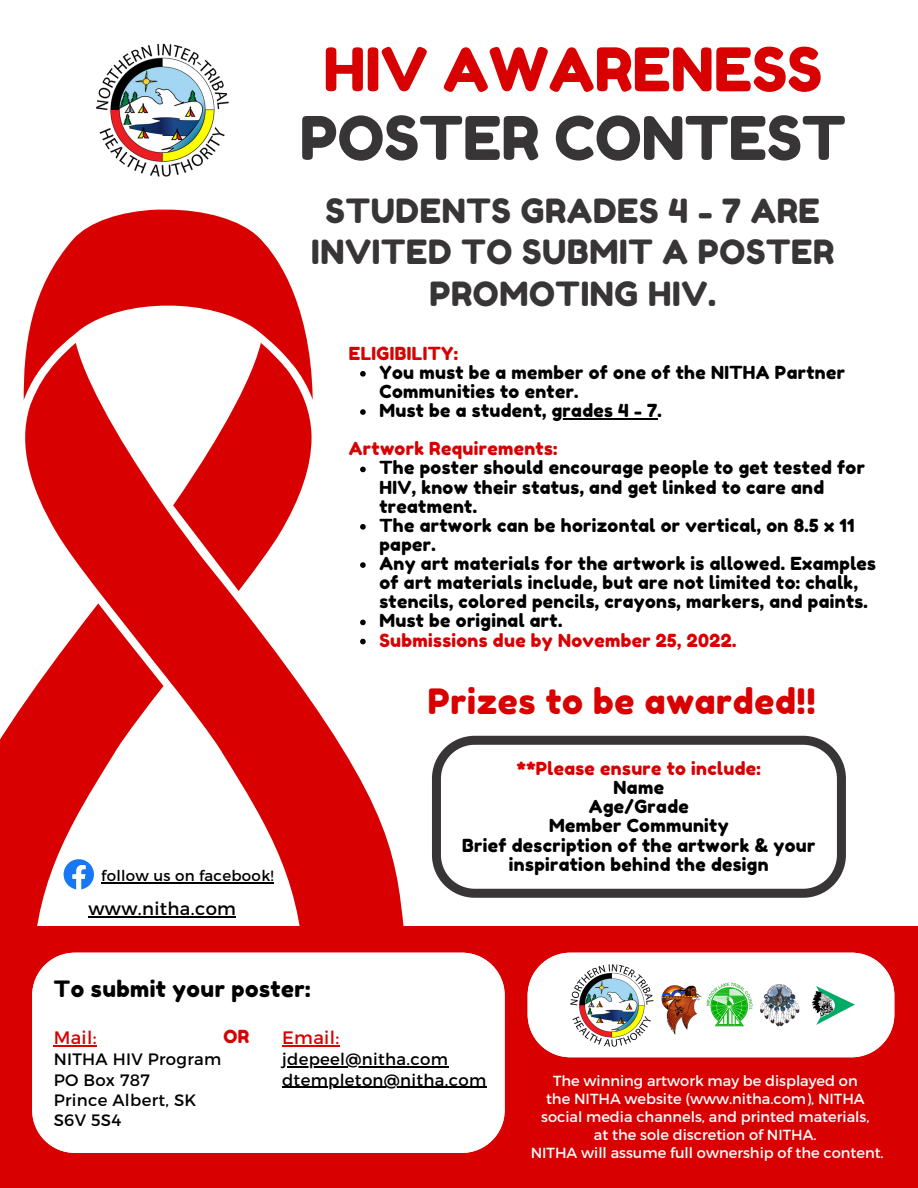
<style>
.page{position:relative;width:918px;height:1188px;background:#fff}
.page>*{position:absolute;margin:0;border:0;box-sizing:border-box;transform-origin:0 0}
.t1{font:60px "Fredoka One";color:#383536}
.t2{font:60px "Fredoka One";color:#d80000}
.t3{font:34.8px "Fredoka One";letter-spacing:.02em;color:#d80000}
.t4{font:33.3px/41.7px "Fredoka One";letter-spacing:.02em;color:#383536;text-align:center}
.t5{font:22.5px "Fredoka One";letter-spacing:.02em;color:#000}
.t6{font:18px/19.2px "Fredoka One";letter-spacing:.02em;color:#000}
.t7{font:18px "Fredoka One";letter-spacing:.02em;color:#d80000}
.t8{font:18px "Montserrat";letter-spacing:.02em;color:#000}
.t9{font:18px "Montserrat";letter-spacing:.02em;color:#d80000}
.t10{font:16.5px/20.2px "Montserrat";letter-spacing:.02em;color:#000}
.t11{font:15px "Montserrat";letter-spacing:.02em;color:#000}
.t12{font:14.55px/18px "Montserrat";color:#fff;text-align:center}
</style>
<div class="page">
<svg style="left:0;top:209px;width:413px;height:718px"></svg>
<div style="left:0;top:927px;width:918px;height:261px;background:#d80000"></div>
<img style="left:96px;top:43px;width:133px;height:134px">
<svg style="left:360px;top:371px;width:6px;height:6px"></svg>
<svg style="left:360px;top:409px;width:6px;height:6px"></svg>
<hr style="left:552px;top:418px;width:106px;height:1px;background:#000">
<svg style="left:360px;top:467px;width:6px;height:5px"></svg>
<svg style="left:360px;top:524px;width:6px;height:6px"></svg>
<svg style="left:360px;top:562px;width:6px;height:6px"></svg>
<svg style="left:360px;top:620px;width:6px;height:5px"></svg>
<svg style="left:360px;top:639px;width:6px;height:5px"></svg>
<svg style="left:432px;top:736px;width:414px;height:162px"></svg>
<div style="left:32px;top:953px;width:473px;height:200px;background:#fff"></div>
<hr style="left:54px;top:1045px;width:43px;height:1px;background:#d80000">
<div style="left:528px;top:953px;width:366px;height:104px;background:#fff"></div>
<img style="left:568px;top:960px;width:89px;height:89px">
<img style="left:760px;top:984px;width:40px;height:43px">
<img style="left:707px;top:982px;width:46px;height:45px">
<img style="left:660px;top:980px;width:44px;height:60px">
<img style="left:812px;top:986px;width:42px;height:39px">
<hr style="left:282px;top:1045px;width:58px;height:1px;background:#d80000">
<hr style="left:282px;top:1067px;width:166px;height:1px;background:#000">
<hr style="left:282px;top:1087px;width:205px;height:1px;background:#000">
<hr style="left:89px;top:916px;width:147px;height:1px;background:#000">
<svg style="left:64px;top:859px;width:30px;height:31px"></svg>
<hr style="left:101px;top:882px;width:173px;height:1px;background:#000">
<h1 class="t2" style="left:323px;top:33px;width:500px">HIV AWARENESS</h1>
<h1 class="t1" style="left:300px;top:102px;width:547px">POSTER CONTEST</h1>
<h3 class="t4" style="left:311px;top:189px;width:525px">STUDENTS GRADES 4 - 7 ARE<br>INVITED TO SUBMIT A POSTER<br>PROMOTING HIV.</h3>
<p class="t7" style="left:349px;top:342px;width:111px">ELIGIBILITY:</p>
<p class="t6" style="left:379px;top:363px;width:467px">You must be a member of one of the NITHA Partner<br>Communities to enter.<br>Must be a student, grades 4 - 7.</p>
<p class="t6" style="left:379px;top:458px;width:498px">The poster should encourage people to get tested for HIV, know their status, and get linked to care and treatment.<br>The artwork can be horizontal or vertical, on 8.5 x 11 paper.<br>Any art materials for the artwork is allowed. Examples of art materials include, but are not limited to: chalk, stencils, colored pencils, crayons, markers, and paints.<br>Must be original art.</p>
<p class="t7" style="left:379px;top:629px;width:358px">Submissions due by November 25, 2022.</p>
<p class="t7" style="left:349px;top:438px;width:210px">Artwork Requirements:</p>
<p class="t11" style="left:101px;top:866px;width:174px">follow us on facebook!</p>
<p class="t8" style="left:89px;top:897px;width:149px">www.nitha.com</p>
<h2 class="t3" style="left:428px;top:680px;width:390px">Prizes to be awarded!!</h2>
<p class="t7" style="left:517px;top:757px;width:245px">**Please ensure to include:</p>
<p class="t6" style="left:462px;top:778px;width:355px;text-align:center">Name<br>Age/Grade<br>Member Community<br>Brief description of the artwork &amp; your inspiration behind the design</p>
<p class="t5" style="left:54px;top:975px;width:258px">To submit your poster:</p>
<p class="t9" style="left:282px;top:1026px;width:59px">Email:</p>
<p class="t10" style="left:282px;top:1049px;width:206px">jdepeel@nitha.com dtempleton@nitha.com</p>
<p class="t7" style="left:223px;top:1026px;width:27px">OR</p>
<p class="t9" style="left:54px;top:1026px;width:44px">Mail:</p>
<p class="t10" style="left:54px;top:1049px;width:169px">NITHA HIV Program<br>PO Box 787<br>Prince Albert, SK<br>S6V 5S4</p>
<p class="t12" style="left:531px;top:1071px;width:355px">The winning artwork may be displayed on<br>the NITHA website (www.nitha.com), NITHA social media channels, and printed materials,<br>at the sole discretion of NITHA.<br>NITHA will assume full ownership of the content.</p>
</div>
